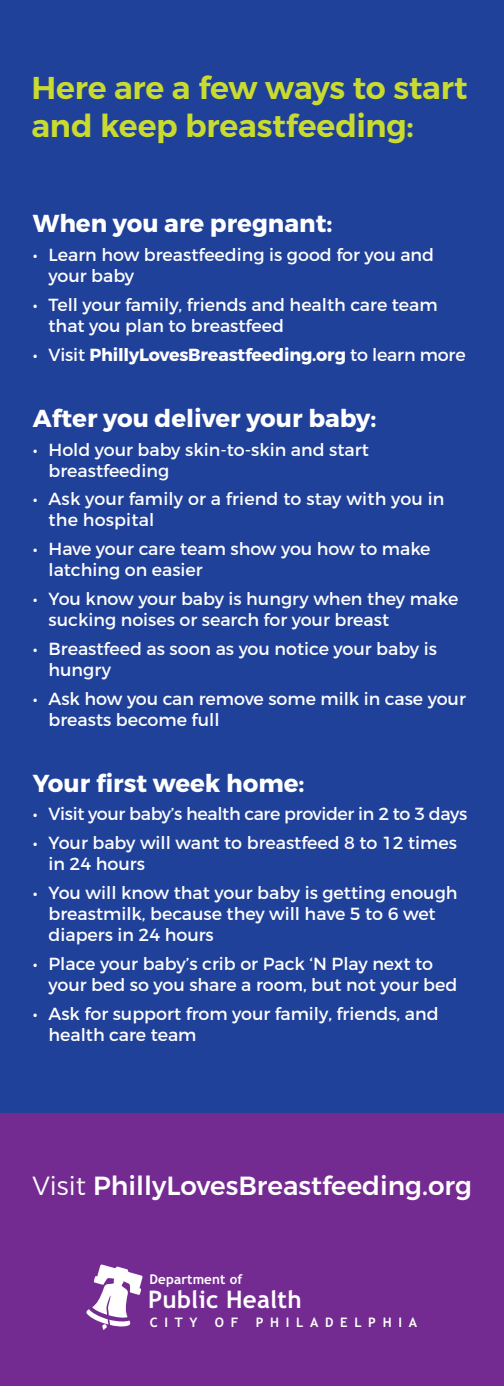
<style>
.page{position:relative;width:504px;height:1386px;background:#fff}
.page>*{position:absolute;margin:0;border:0;box-sizing:border-box;transform-origin:0 0}
.t1{font:600 31.5px/37.8px "Montserrat";letter-spacing:-.005em;color:#cadb2f}
.t2{font:500 26.25px "Montserrat";color:#fff}
.t3{font:700 24.5px "Montserrat";color:#fff}
.t4{font:700 24.15px "Trebuchet MS";letter-spacing:.01em;color:#fff}
.t5{font:17.5px/21px "Montserrat";color:#fff}
.t6{font:700 17.5px "Montserrat";letter-spacing:-.01em;color:#fff}
.t7{font:17.5px "Montserrat";letter-spacing:-.02em;color:#fff}
.t8{font:700 17.5px "Trebuchet MS";color:#fff}
.t9{font:700 13.47px "Trebuchet MS";letter-spacing:.01em;color:#fff}
.t10{font:700 13.12px "Trebuchet MS";letter-spacing:.51em;color:#fff}
.s1{font-weight:400}
.s2{font-weight:300}
</style>
<div class="page">
<div style="left:0;top:0;width:504px;height:1142px;background:#20419a"></div>
<div style="left:0;top:1114px;width:504px;height:272px;background:#742b91"></div>
<svg style="left:86px;top:1264px;width:57px;height:66px"></svg>
<p class="t1" style="left:32px;top:69px;width:438px">Here are a few ways to start and keep breastfeeding:</p>
<p class="t3" style="left:33px;top:209px;width:301px">When you are pregnant:</p>
<p class="t5" style="left:49px;top:245px;width:387px;text-indent:-16px">• Learn how breastfeeding is good for you and your baby</p>
<p class="t5" style="left:49px;top:294px;width:391px;text-indent:-16px">• Tell your family, friends and health care team that you plan to breastfeed</p>
<p class="t6" style="left:33px;top:344px;width:434px"><span class="s1">• Visit</span> PhillyLovesBreastfeeding.org <span class="s1">to learn more</span></p>
<p class="t3" style="left:33px;top:403px;width:345px">After you deliver your baby:</p>
<p class="t5" style="left:49px;top:439px;width:322px;text-indent:-16px">• Hold your baby skin-to-skin and start breastfeeding</p>
<p class="t5" style="left:49px;top:489px;width:398px;text-indent:-16px">• Ask your family or a friend to stay with you in the hospital</p>
<p class="t5" style="left:49px;top:539px;width:384px;text-indent:-16px">• Have your care team show you how to make latching on easier</p>
<p class="t5" style="left:49px;top:588px;width:411px;text-indent:-16px">• You know your baby is hungry when they make sucking noises or search for your breast</p>
<p class="t5" style="left:49px;top:638px;width:390px;text-indent:-16px">• Breastfeed as soon as you notice your baby is hungry</p>
<p class="t5" style="left:49px;top:688px;width:419px;text-indent:-16px">• Ask how you can remove some milk in case your breasts become full</p>
<p class="t3" style="left:33px;top:768px;width:273px">Your first week home:</p>
<p class="t7" style="left:33px;top:804px;width:436px">• Visit your baby’s health care provider in 2 to 3 days</p>
<p class="t5" style="left:49px;top:833px;width:410px;text-indent:-16px">• Your baby will want to breastfeed 8 to 12 times in 24 hours</p>
<p class="t5" style="left:49px;top:882px;width:411px;text-indent:-16px">• You will know that your baby is getting enough breastmilk, because they will have 5 to 6 wet diapers in 24 hours</p>
<p class="t5" style="left:49px;top:953px;width:410px;text-indent:-16px">• Place your baby’s crib or Pack ‘N Play next to your bed so you share a room, but not your bed</p>
<p class="t5" style="left:49px;top:1003px;width:392px;text-indent:-16px">• Ask for support from your family, friends, and health care team</p>
<p class="t2" style="left:32px;top:1170px;width:441px"><span class="s2">Visit</span> PhillyLovesBreastfeeding.org</p>
<p class="t9" style="left:150px;top:1271px;width:95px">Department of</p>
<p class="t8" style="left:117px;top:1284px;width:65px">CITY</p>
<p class="t8" style="left:203px;top:1284px;width:33px">O F</p>
<p class="t4" style="left:148px;top:1284px;width:155px">Public Health</p>
<p class="t10" style="left:150px;top:1315px;width:49px">CITY</p>
<p class="t10" style="left:215px;top:1315px;width:25px">O F</p>
<p class="t10" style="left:256px;top:1315px;width:163px">PHILADELPHIA</p>
</div>
